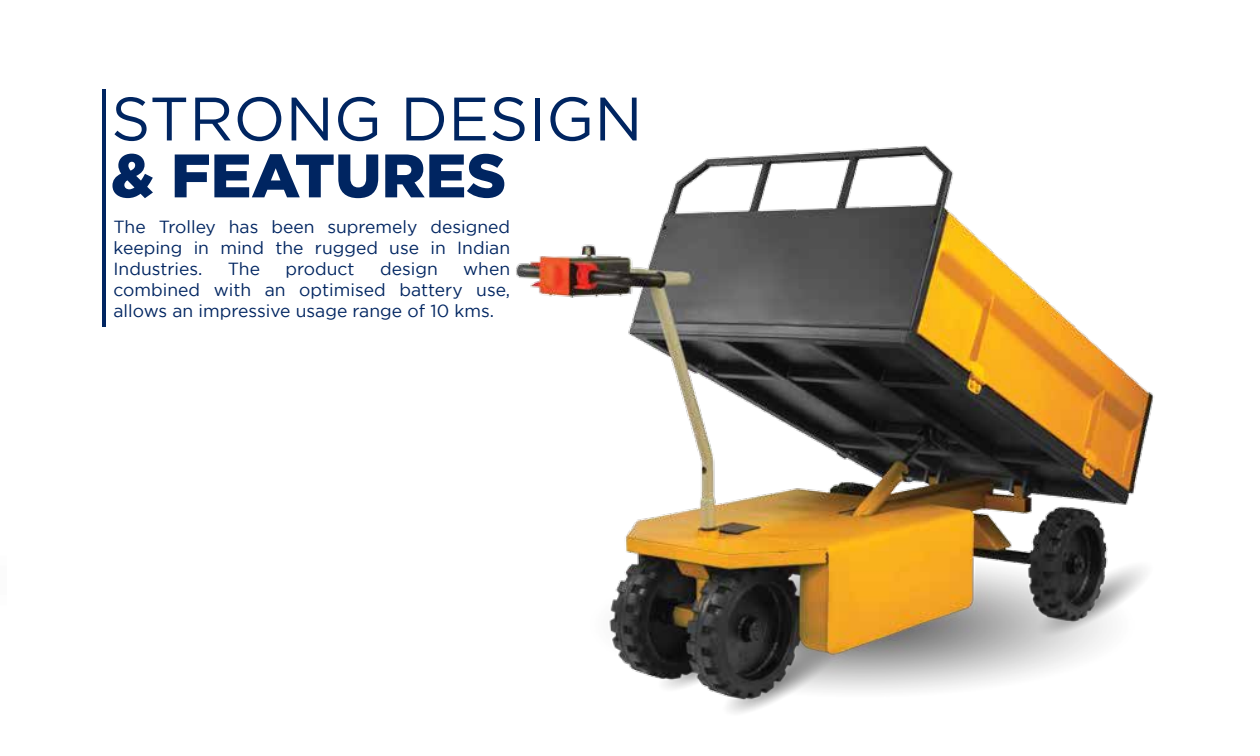
<style>
.page{position:relative;width:1260px;height:756px;background:#fff}
.page>*{position:absolute;margin:0;border:0;box-sizing:border-box;transform-origin:0 0}
.t1{font:61.25px "Gotham";color:#002561}
.t2{font:900 61.25px "Gotham";color:#002561}
.t3{font:17.5px/21px "Gotham";color:#002561;text-align:justify}
</style>
<div class="page">
<hr style="left:102px;top:89px;width:3px;height:238px;background:#002561">
<img style="left:516px;top:145px;width:638px;height:568px">
<h1 class="t1" style="left:111px;top:85px;width:533px">STRONG DESIGN</h1>
<h1 class="t2" style="left:111px;top:140px;width:397px">&amp; FEATURES</h1>
<p class="t3" style="left:114px;top:217px;width:398px">The Trolley has been supremely designed keeping in mind the rugged use in Indian Industries.</p>
<p class="t3" style="left:114px;top:259px;width:398px;text-indent:350px">when combined with an optimised battery use, allows an impressive usage range of 10 kms.</p>
<p class="t3" style="left:228px;top:259px;width:34px">The</p>
<p class="t3" style="left:286px;top:259px;width:71px">product</p>
<p class="t3" style="left:380px;top:259px;width:59px">design</p>
</div>
